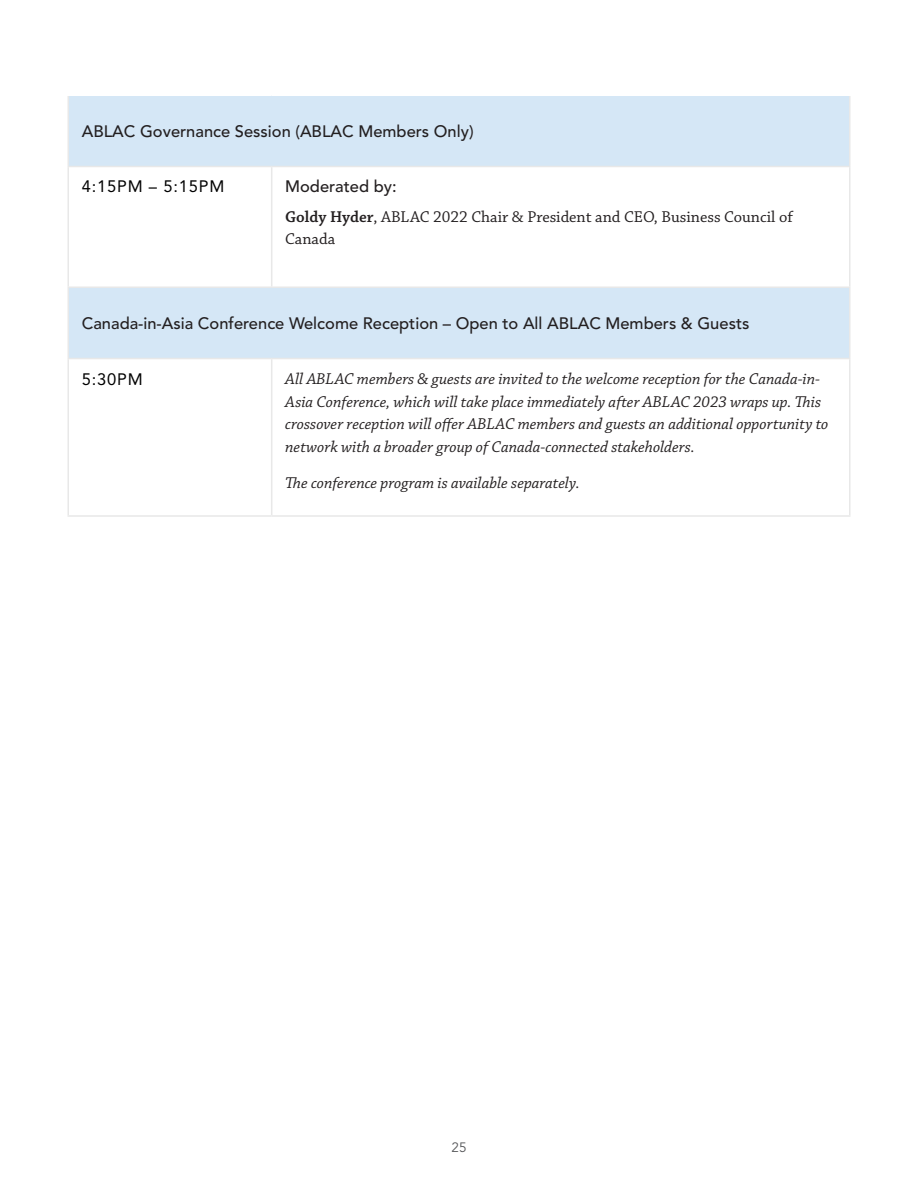
<style>
.page{position:relative;width:918px;height:1188px;background:#fff}
.page>*{position:absolute;margin:0;border:0;box-sizing:border-box;transform-origin:0 0}
.Body{font:italic 16.5px/22.5px "Chaparral Pro";color:#231f20}
.H2_Black{font:500 16.5px "Avenir LT Std";color:#231f20}
.Body-2{font:16.5px/22.5px "Chaparral Pro";color:#231f20}
.Agenda_time{font:16.5px "Avenir LT Std";letter-spacing:.05em;color:#000}
.t1{font:13.5px "Avenir LT Std";color:#57585a}
.s1{font-weight:600}
</style>
<div class="page">
<svg style="left:69px;top:96px;width:780px;height:262px;fill:#d5e7f6"></svg>
<hr style="left:271px;top:167px;width:1px;height:119px;background:#e8e8e8">
<hr style="left:271px;top:359px;width:1px;height:156px;background:#e8e8e8">
<hr style="left:68px;top:167px;width:1px;height:119px;background:#e8e8e8">
<hr style="left:849px;top:167px;width:1px;height:119px;background:#e8e8e8">
<hr style="left:68px;top:359px;width:1px;height:156px;background:#e8e8e8">
<hr style="left:849px;top:359px;width:1px;height:156px;background:#e8e8e8">
<hr style="left:68px;top:515px;width:204px;height:2px;background:#e8e8e8">
<hr style="left:272px;top:515px;width:578px;height:2px;background:#e8e8e8">
<hr style="left:68px;top:96px;width:1px;height:70px;background:#e8e8e8">
<hr style="left:849px;top:96px;width:1px;height:70px;background:#e8e8e8">
<hr style="left:68px;top:166px;width:204px;height:1px;background:#e8e8e8">
<hr style="left:272px;top:166px;width:578px;height:1px;background:#e8e8e8">
<hr style="left:68px;top:286px;width:204px;height:2px;background:#e8e8e8">
<hr style="left:68px;top:288px;width:1px;height:70px;background:#e8e8e8">
<hr style="left:272px;top:286px;width:578px;height:2px;background:#e8e8e8">
<hr style="left:849px;top:288px;width:1px;height:70px;background:#e8e8e8">
<hr style="left:68px;top:358px;width:204px;height:1px;background:#e8e8e8">
<hr style="left:272px;top:358px;width:578px;height:1px;background:#e8e8e8">
<p class="H2_Black" style="left:82px;top:122px;width:393px">ABLAC Governance Session (ABLAC Members Only)</p>
<p class="Agenda_time" style="left:82px;top:177px;width:144px">4:15PM – 5:15PM</p>
<p class="H2_Black" style="left:285px;top:177px;width:113px">Moderated by:</p>
<p class="Body-2" style="left:285px;top:206px;width:509px"><span class="s1">Goldy Hyder</span>, ABLAC 2022 Chair &amp; President and CEO, Business Council of<br>Canada</p>
<p class="H2_Black" style="left:82px;top:314px;width:669px">Canada-in-Asia Conference Welcome Reception – Open to All ABLAC Members &amp; Guests</p>
<p class="Agenda_time" style="left:82px;top:369px;width:62px">5:30PM</p>
<p class="Body" style="left:285px;top:368px;width:545px">All ABLAC members &amp; guests are invited to the welcome reception for the Canada-in-Asia Conference, which will take place immediately after ABLAC 2023 wraps up. This crossover reception will offer ABLAC members and guests an additional opportunity to network with a broader group of Canada-connected stakeholders.</p>
<p class="Body" style="left:285px;top:472px;width:296px">The conference program is available separately.</p>
<p class="t1" style="left:451px;top:1140px;width:17px">25</p>
</div>
